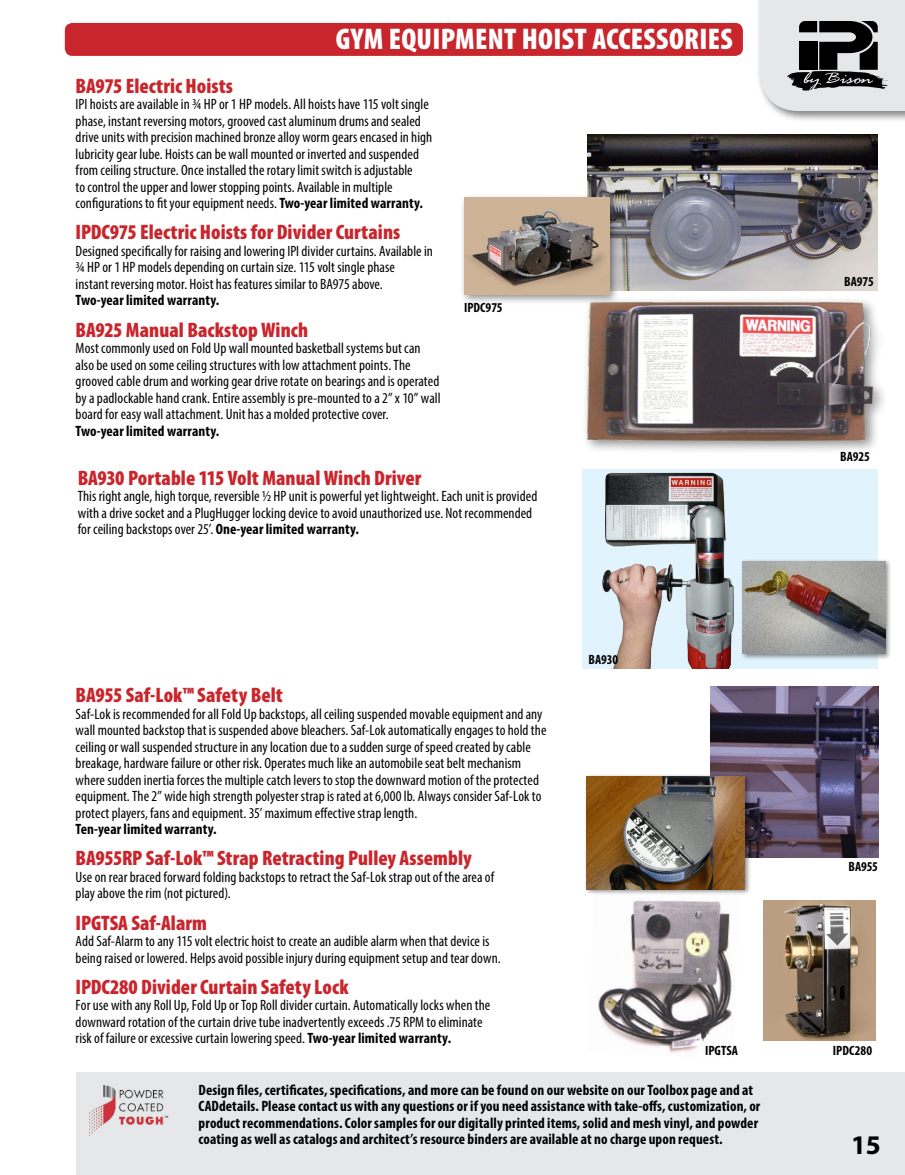
<style>
.page{position:relative;width:905px;height:1175px;background:#fff}
.page>*{position:absolute;margin:0;border:0;box-sizing:border-box;transform-origin:0 0}
.t1{font:900 condensed 30px "Myriad Pro";letter-spacing:.01em;color:#fff}
.t2{font:700 27px "Myriad Pro";color:#000}
.t3{font:900 condensed 21px "Myriad Pro";letter-spacing:.005em;color:#c9252c}
.t4{font:condensed 15px/16.5px "Myriad Pro";letter-spacing:.005em;color:#000}
.t5{font:700 condensed 15px/16.5px "Myriad Pro";letter-spacing:.005em;color:#000}
.t6{font:700 condensed 13.5px "Myriad Pro";color:#000}
.s1{font-weight:700}
</style>
<div class="page">
<div style="left:76px;top:1072px;width:828px;height:102px;background:#e6e7e8"></div>
<div style="left:84px;top:1083px;width:88px;height:54px;background:#e6e7e8"></div>
<img style="left:91px;top:1085px;width:78px;height:49px">
<img style="left:711px;top:686px;width:167px;height:171px">
<img style="left:587px;top:135px;width:291px;height:145px">
<div style="left:755px;top:0;width:149px;height:123px;background:#000;opacity:.5"></div>
<svg style="left:759px;top:0;width:145px;height:111px;background:#adaeaf"></svg>
<div style="left:65px;top:23px;width:678px;height:33px;background:#c9252c;border-radius:8px"></div>
<img style="left:585px;top:280px;width:299px;height:171px">
<div style="left:582px;top:469px;width:296px;height:199px;background:#e1f4fd"></div>
<img style="left:602px;top:472px;width:132px;height:196px">
<div style="left:740px;top:558px;width:152px;height:102px;background:#000;opacity:.45"></div>
<img style="left:742px;top:561px;width:143px;height:92px">
<img style="left:598px;top:900px;width:134px;height:153px">
<div style="left:584px;top:773px;width:167px;height:122px;background:#000;opacity:.45"></div>
<img style="left:586px;top:776px;width:158px;height:113px">
<div style="left:460px;top:193px;width:160px;height:112px;background:#000;opacity:.45"></div>
<img style="left:464px;top:197px;width:145px;height:97px">
<img style="left:763px;top:900px;width:112px;height:140px">
<h1 class="t1" style="left:336px;top:20px;width:398px">GYM EQUIPMENT HOIST ACCESSORIES</h1>
<h3 class="t3" style="left:76px;top:72px;width:159px">BA975 Electric Hoists</h3>
<p class="t4" style="left:76px;top:96px;width:358px">IPI hoists are available in ¾ HP or 1 HP models. All hoists have 115 volt single phase, instant reversing motors, grooved cast aluminum drums and sealed drive units with precision machined bronze alloy worm gears encased in high lubricity gear lube. Hoists can be wall mounted or inverted and suspended from ceiling structure. Once installed the rotary limit switch is adjustable<br>to control the upper and lower stopping points. Available in multiple configurations to fit your equipment needs. <span class="s1">Two-year limited warranty.</span></p>
<h3 class="t3" style="left:76px;top:219px;width:326px">IPDC975 Electric Hoists for Divider Curtains</h3>
<p class="t4" style="left:76px;top:242px;width:359px">Designed specifically for raising and lowering IPI divider curtains. Available in ¾ HP or 1 HP models depending on curtain size. 115 volt single phase<br>instant reversing motor. Hoist has features similar to BA975 above.</p>
<p class="t5" style="left:76px;top:292px;width:145px">Two-year limited warranty.</p>
<h3 class="t3" style="left:76px;top:316px;width:234px">BA925 Manual Backstop Winch</h3>
<p class="t4" style="left:76px;top:340px;width:366px">Most commonly used on Fold Up wall mounted basketball systems but can also be used on some ceiling structures with low attachment points. The grooved cable drum and working gear drive rotate on bearings and is operated by a padlockable hand crank. Entire assembly is pre-mounted to a 2” x 10” wall board for easy wall attachment. Unit has a molded protective cover.</p>
<p class="t5" style="left:76px;top:422px;width:145px">Two-year limited warranty.</p>
<h3 class="t3" style="left:78px;top:464px;width:345px">BA930 Portable 115 Volt Manual Winch Driver</h3>
<p class="t4" style="left:78px;top:488px;width:461px">This right angle, high torque, reversible ½ HP unit is powerful yet lightweight. Each unit is provided with a drive socket and a PlugHugger locking device to avoid unauthorized use. Not recommended for ceiling backstops over 25’. <span class="s1">One-year limited warranty.</span></p>
<p class="t6" style="left:464px;top:299px;width:40px">IPDC975</p>
<p class="t6" style="left:588px;top:650px;width:31px">BA930</p>
<p class="t6" style="left:844px;top:272px;width:31px">BA975</p>
<p class="t6" style="left:840px;top:448px;width:31px">BA925</p>
<h3 class="t3" style="left:76px;top:681px;width:209px">BA955 Saf-Lok™ Safety Belt</h3>
<p class="t4" style="left:76px;top:705px;width:472px">Saf-Lok is recommended for all Fold Up backstops, all ceiling suspended movable equipment and any wall mounted backstop that is suspended above bleachers. Saf-Lok automatically engages to hold the ceiling or wall suspended structure in any location due to a sudden surge of speed created by cable breakage, hardware failure or other risk. Operates much like an automobile seat belt mechanism where sudden inertia forces the multiple catch levers to stop the downward motion of the protected equipment. The 2” wide high strength polyester strap is rated at 6,000 lb. Always consider Saf-Lok to protect players, fans and equipment. 35’ maximum effective strap length.</p>
<p class="t5" style="left:76px;top:820px;width:143px">Ten-year limited warranty.</p>
<h3 class="t3" style="left:76px;top:845px;width:398px">BA955RP Saf-Lok™ Strap Retracting Pulley Assembly</h3>
<p class="t4" style="left:76px;top:868px;width:420px">Use on rear braced forward folding backstops to retract the Saf-Lok strap out of the area of play above the rim (not pictured).</p>
<h3 class="t3" style="left:76px;top:909px;width:133px">IPGTSA Saf-Alarm</h3>
<p class="t4" style="left:76px;top:932px;width:426px">Add Saf-Alarm to any 115 volt electric hoist to create an audible alarm when that device is being raised or lowered. Helps avoid possible injury during equipment setup and tear down.</p>
<h3 class="t3" style="left:76px;top:973px;width:274px">IPDC280 Divider Curtain Safety Lock</h3>
<p class="t4" style="left:76px;top:996px;width:416px">For use with any Roll Up, Fold Up or Top Roll divider curtain. Automatically locks when the downward rotation of the curtain drive tube inadvertently exceeds .75 RPM to eliminate risk of failure or excessive curtain lowering speed. <span class="s1">Two-year limited warranty.</span></p>
<p class="t6" style="left:848px;top:858px;width:31px">BA955</p>
<p class="t6" style="left:705px;top:1042px;width:35px">IPGTSA</p>
<p class="t6" style="left:832px;top:1042px;width:41px">IPDC280</p>
<p class="t5" style="left:198px;top:1081px;width:563px">Design files, certificates, specifications, and more can be found on our website on our Toolbox page and at CADdetails. Please contact us with any questions or if you need assistance with take-offs, customization, or product recommendations. Color samples for our digitally printed items, solid and mesh vinyl, and powder coating as well as catalogs and architect’s resource binders are available at no charge upon request.</p>
<h2 class="t2" style="left:851px;top:1127px;width:31px">15</h2>
</div>
